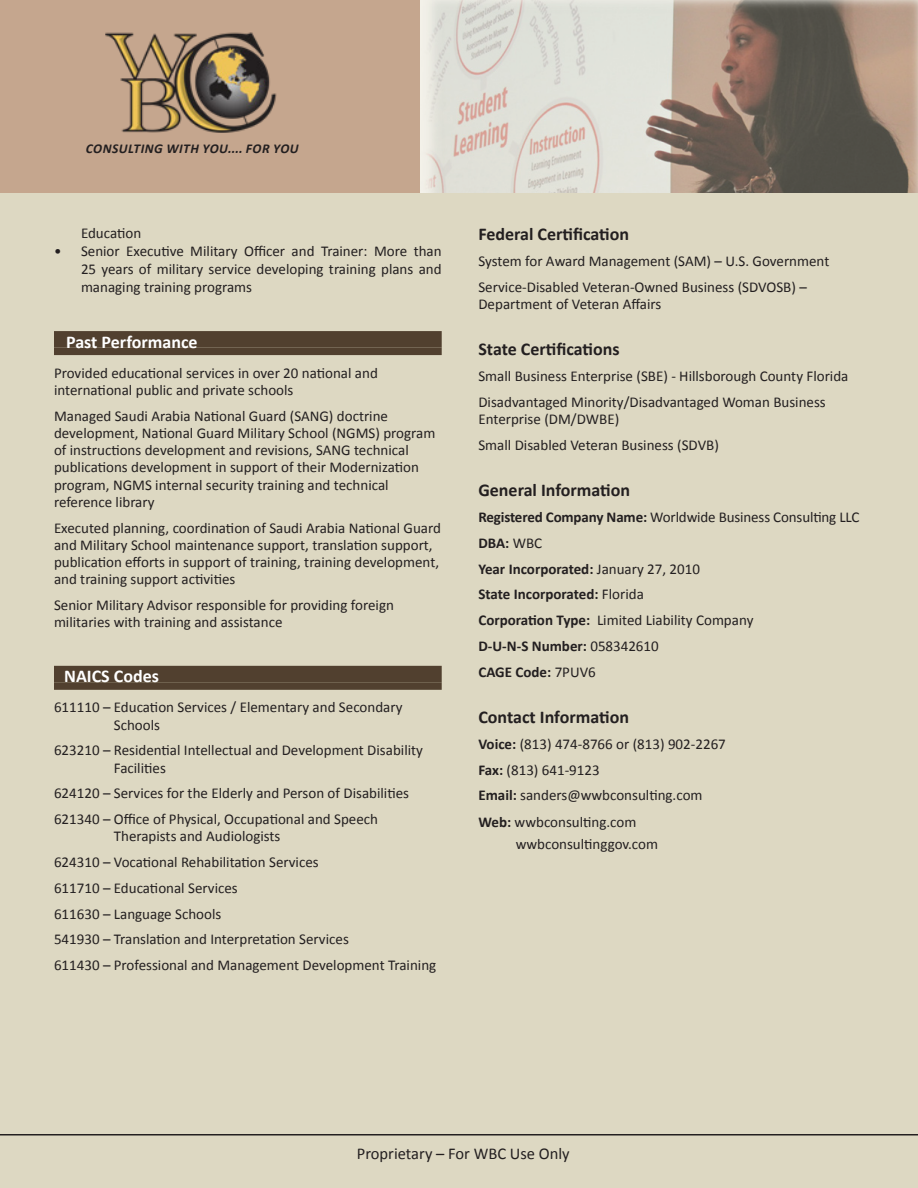
<style>
.page{position:relative;width:918px;height:1188px;background:#ddd8c2}
.page>*{position:absolute;margin:0;border:0;box-sizing:border-box;transform-origin:0 0}
.t1{font:700 18px "Calibri";color:#231f20}
.t2{font:700 18px "Calibri";color:#fff}
.t3{font:16.5px "Calibri";color:#231f20}
.t4{font:15px/17.2px "Calibri";color:#231f20}
.t5{font:700 15px/25.8px "Calibri";color:#231f20}
.t6{font:italic 700 13.5px "Calibri";letter-spacing:.04em;color:#231f20}
.s1{font-weight:700}
.s2{font-weight:400}
</style>
<div class="page">
<div style="left:54px;top:331px;width:388px;height:17px;background:#51402f"></div>
<div style="left:54px;top:348px;width:388px;height:7px;background:#51402f"></div>
<div style="left:54px;top:666px;width:388px;height:16px;background:#51402f"></div>
<div style="left:54px;top:682px;width:388px;height:8px;background:#51402f"></div>
<hr style="left:0;top:1134px;width:918px;height:2px;background:#231f20">
<div style="left:0;top:0;width:918px;height:192px;background:#c5a68e"></div>
<img style="left:421px;top:0;width:497px;height:192px">
<img style="left:105px;top:32px;width:172px;height:101px">
<p class="t6" style="left:86px;top:140px;width:214px">CONSULTING WITH YOU.... FOR YOU</p>
<p class="t4" style="left:81px;top:224px;width:62px">Education</p>
<p class="t4" style="left:81px;top:242px;width:362px;line-height:18px;text-align:justify;text-indent:-27px">• Senior Executive Military Officer and Trainer: More than 25 years of military service developing training plans and managing training programs</p>
<p class="t2" style="left:66px;top:330px;width:133px">Past Performance</p>
<p class="t4" style="left:54px;top:364px;width:325px">Provided educational services in over 20 national and international public and private schools</p>
<p class="t4" style="left:54px;top:407px;width:383px">Managed Saudi Arabia National Guard (SANG) doctrine development, National Guard Military School (NGMS) program of instructions development and revisions, SANG technical publications development in support of their Modernization program, NGMS internal security training and technical reference library</p>
<p class="t4" style="left:54px;top:519px;width:389px">Executed planning, coordination of Saudi Arabia National Guard and Military School maintenance support, translation support, publication efforts in support of training, training development, and training support activities</p>
<p class="t4" style="left:54px;top:597px;width:341px">Senior Military Advisor responsible for providing foreign militaries with training and assistance</p>
<p class="t2" style="left:64px;top:665px;width:96px">NAICS Codes</p>
<p class="t4" style="left:114px;top:699px;width:290px;text-indent:-60px">611110 – Education Services / Elementary and Secondary<br>Schools</p>
<p class="t4" style="left:114px;top:742px;width:311px;text-indent:-60px">623210 – Residential Intellectual and Development Disability<br>Facilities</p>
<p class="t4" style="left:54px;top:785px;width:357px">624120 – Services for the Elderly and Person of Disabilities</p>
<p class="t4" style="left:114px;top:811px;width:266px;text-indent:-60px">621340 – Office of Physical, Occupational and Speech<br>Therapists and Audiologists</p>
<p class="t4" style="left:54px;top:854px;width:266px">624310 – Vocational Rehabilitation Services</p>
<p class="t4" style="left:54px;top:879px;width:185px">611710 – Educational Services</p>
<p class="t4" style="left:54px;top:905px;width:169px">611630 – Language Schools</p>
<p class="t4" style="left:54px;top:931px;width:296px">541930 – Translation and Interpretation Services</p>
<p class="t4" style="left:54px;top:957px;width:384px">611430 – Professional and Management Development Training</p>
<p class="t1" style="left:478px;top:223px;width:152px">Federal Certification</p>
<p class="t4" style="left:478px;top:252px;width:352px">System for Award Management (SAM) – U.S. Government</p>
<p class="t4" style="left:478px;top:278px;width:330px">Service-Disabled Veteran-Owned Business (SDVOSB) –<br>Department of Veteran Affairs</p>
<p class="t1" style="left:478px;top:338px;width:143px">State Certifications</p>
<p class="t4" style="left:478px;top:368px;width:372px">Small Business Enterprise (SBE) - Hillsborough County Florida</p>
<p class="t4" style="left:478px;top:393px;width:349px">Disadvantaged Minority/Disadvantaged Woman Business<br>Enterprise (DM/DWBE)</p>
<p class="t4" style="left:478px;top:436px;width:242px">Small Disabled Veteran Business (SDVB)</p>
<p class="t1" style="left:478px;top:479px;width:153px">General Information</p>
<p class="t4" style="left:478px;top:509px;width:383px"><span class="s1">Registered Company Name:</span> Worldwide Business Consulting LLC</p>
<p class="t5" style="left:478px;top:529px;width:277px">DBA: <span class="s2">WBC<br></span>Year Incorporated: <span class="s2">January 27, 2010<br></span>State Incorporated: <span class="s2">Florida<br></span>Corporation Type: <span class="s2">Limited Liability Company</span></p>
<p class="t5" style="left:478px;top:658px;width:119px">CAGE Code: <span class="s2">7PUV6</span></p>
<p class="t5" style="left:478px;top:632px;width:182px">D-U-N-S Number: <span class="s2">058342610</span></p>
<p class="t1" style="left:478px;top:706px;width:152px">Contact Information</p>
<p class="t4" style="left:478px;top:735px;width:249px"><span class="s1">Voice:</span> (813) 474-8766 or (813) 902-2267</p>
<p class="t4" style="left:478px;top:761px;width:123px"><span class="s1">Fax:</span> (813) 641-9123</p>
<p class="t4" style="left:478px;top:787px;width:226px"><span class="s1">Email:</span> sanders@wwbconsulting.com</p>
<p class="t4" style="left:478px;top:813px;width:159px"><span class="s1">Web:</span> wwbconsulting.com</p>
<p class="t4" style="left:516px;top:836px;width:144px">wwbconsultinggov.com</p>
<p class="t3" style="left:357px;top:1143px;width:214px">Proprietary – For WBC Use Only</p>
</div>
